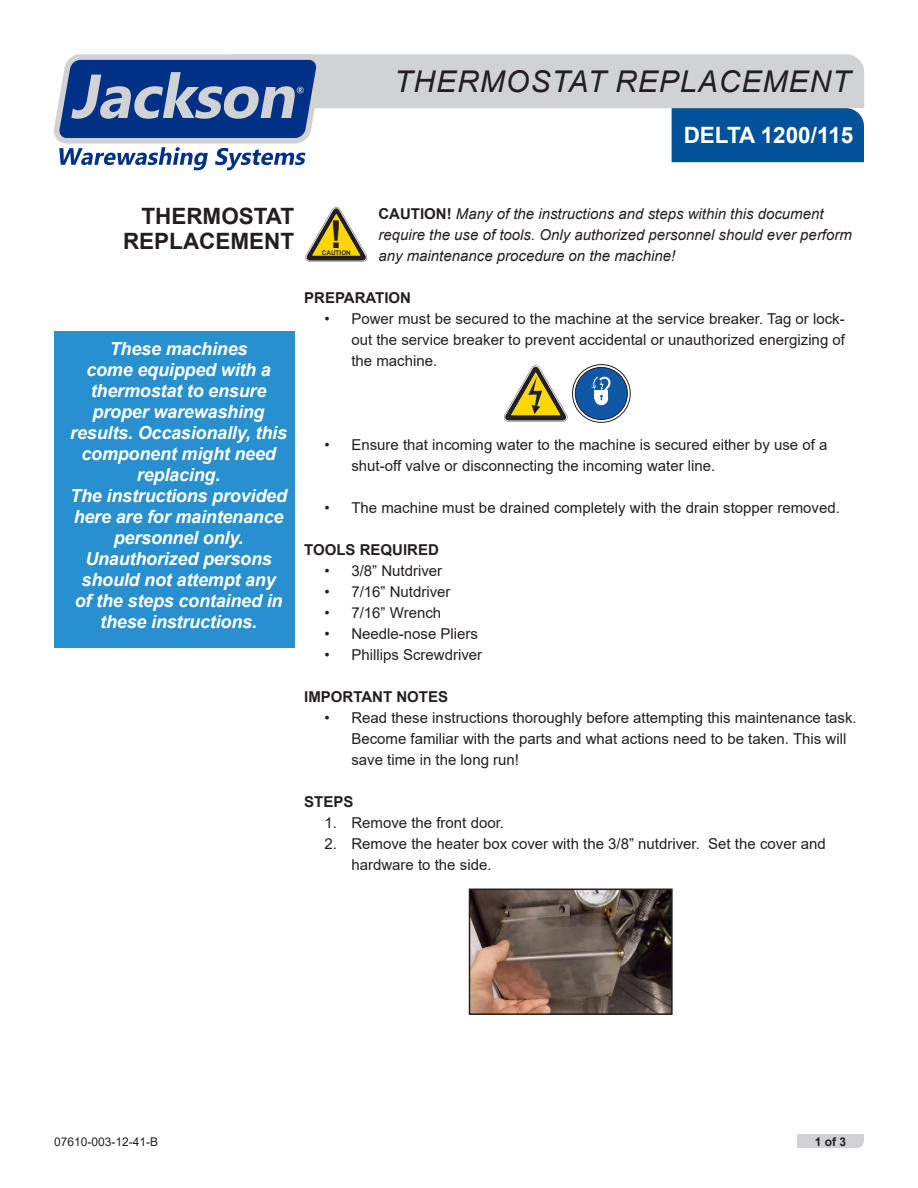
<style>
.page{position:relative;width:918px;height:1188px;background:#fff}
.page>*{position:absolute;margin:0;border:0;box-sizing:border-box;transform-origin:0 0}
.t1{font:700 38.4px "Arial";color:#231f20}
.Page_Title_Left{font:italic 30px "Arial";letter-spacing:.035em;color:#231f20}
.t2{font:700 22.5px/25.5px "Arial";color:#231f20;text-align:right}
.t3{font:700 22.5px "Arial";color:#fff}
.t4{font:italic 700 18px/21px "Arial";letter-spacing:-.01em;color:#fff;text-align:center}
.t5{font:15px/21px "Arial";color:#231f20}
.Bulllet_Body_English{font:italic 15px/21px "Arial";color:#231f20}
.Bulllet_Body_English-2{font:700 15px "Arial";color:#231f20}
.t6{font:12px "Arial";color:#231f20}
.t7{font:700 12px "Arial";color:#231f20}
.t8{font:700 6.45px "Arial";color:#231f20}
.s1{font-weight:700;font-style:normal}
</style>
<div class="page">
<svg style="left:797px;top:1134px;width:67px;height:14px"></svg>
<svg style="left:54px;top:54px;width:810px;height:116px"></svg>
<img style="left:472px;top:892px;width:198px;height:120px">
<div style="left:469px;top:889px;width:204px;height:126px;border:2px solid #231f20"></div>
<svg style="left:305px;top:207px;width:62px;height:55px"></svg>
<div style="left:54px;top:331px;width:240px;height:316px;background:#2890cf"></div>
<svg style="left:572px;top:365px;width:58px;height:57px"></svg>
<div style="left:572px;top:365px;width:58px;height:57px;border:1px solid #231f20;border-radius:50%"></div>
<div style="left:575px;top:367px;width:52px;height:53px;background:#1058a6;border-radius:50%"></div>
<div style="left:575px;top:367px;width:52px;height:53px;border:1px solid #231f20;border-radius:50%"></div>
<svg style="left:595px;top:392px;width:13px;height:13px"></svg>
<svg style="left:591px;top:376px;width:20px;height:24px"></svg>
<svg style="left:504px;top:365px;width:64px;height:57px"></svg>
<p class="Page_Title_Left" style="left:394px;top:62px;width:458px">THERMOSTAT REPLACEMENT</p>
<p class="t3" style="left:684px;top:120px;width:171px">DELTA 1200/115</p>
<p class="t2" style="left:123px;top:203px;width:173px">THERMOSTAT<br>REPLACEMENT</p>
<p class="Bulllet_Body_English" style="left:378px;top:203px;width:475px"><span class="s1">CAUTION!</span> Many of the instructions and steps within this document require the use of tools. Only authorized personnel should ever perform any maintenance procedure on the machine!</p>
<p class="Bulllet_Body_English-2" style="left:304px;top:287px;width:108px">PREPARATION</p>
<p class="t5" style="left:351px;top:308px;width:495px;text-align:justify;text-indent:-27px">• Power must be secured to the machine at the service breaker. Tag or lock&shy;out the service breaker to prevent accidental or unauthorized energizing of the machine.</p>
<p class="t1" style="left:330px;top:209px;width:14px">!</p>
<p class="t8" style="left:322px;top:248px;width:31px">CAUTION</p>
<p class="t4" style="left:70px;top:339px;width:218px">These machines<br>come equipped with a thermostat to ensure proper warewashing results. Occasionally, this component might need replacing.</p>
<p class="t4" style="left:70px;top:486px;width:218px">The instructions provided here are for maintenance personnel only.<br>Unauthorized persons should not attempt any<br>of the steps contained in these instructions.</p>
<p class="t5" style="left:351px;top:434px;width:478px;text-indent:-27px">• Ensure that incoming water to the machine is secured either by use of a shut-off valve or disconnecting the incoming water line.</p>
<p class="t5" style="left:324px;top:497px;width:517px">• The machine must be drained completely with the drain stopper removed.</p>
<p class="Bulllet_Body_English-2" style="left:304px;top:539px;width:136px">TOOLS REQUIRED</p>
<p class="t5" style="left:324px;top:560px;width:119px">• 3/8” Nutdriver</p>
<p class="t5" style="left:324px;top:581px;width:128px">• 7/16” Nutdriver</p>
<p class="t5" style="left:324px;top:602px;width:118px">• 7/16” Wrench</p>
<p class="t5" style="left:324px;top:623px;width:155px">• Needle-nose Pliers</p>
<p class="t5" style="left:324px;top:644px;width:159px">• Phillips Screwdriver</p>
<p class="Bulllet_Body_English-2" style="left:304px;top:686px;width:145px">IMPORTANT NOTES</p>
<p class="t5" style="left:351px;top:707px;width:507px;text-indent:-27px">• Read these instructions thoroughly before attempting this maintenance task.<br>Become familiar with the parts and what actions need to be taken. This will save time in the long run!</p>
<p class="Bulllet_Body_English-2" style="left:304px;top:791px;width:51px">STEPS</p>
<p class="t5" style="left:324px;top:812px;width:181px">1. Remove the front door.</p>
<p class="t5" style="left:351px;top:833px;width:476px;text-indent:-27px">2. Remove the heater box cover with the 3/8” nutdriver. Set the cover and hardware to the side.</p>
<p class="t6" style="left:54px;top:1133px;width:106px">07610-003-12-41-B</p>
<p class="t7" style="left:815px;top:1133px;width:33px">1 of 3</p>
</div>
